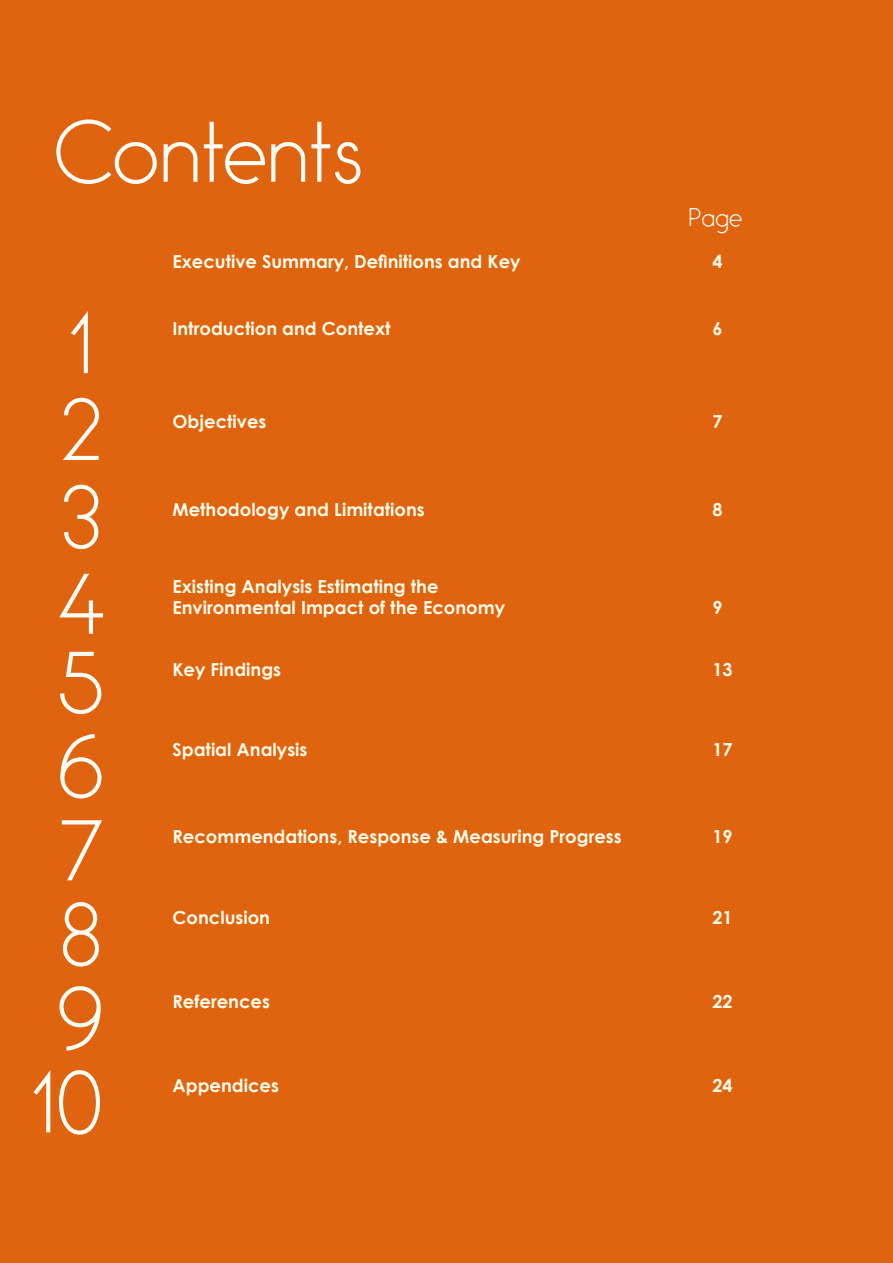
<style>
.page{position:relative;width:893px;height:1263px;background:#e06310}
.page>*{position:absolute;margin:0;border:0;box-sizing:border-box;transform-origin:0 0}
.t1{font:300 75px "Bambino";color:#fffef7}
.t2{font:300 22.5px "Bambino";color:#fffef7}
.t3{font:700 18px/21.6px "Century Gothic";color:#fffce5}
</style>
<div class="page">
<p class="t1" style="left:54px;top:112px;width:310px">Contents</p>
<p class="t2" style="left:689px;top:205px;width:55px">Page</p>
<p class="t1" style="left:69px;top:303px;width:26px">1</p>
<p class="t1" style="left:60px;top:390px;width:45px">2</p>
<p class="t1" style="left:61px;top:477px;width:41px">3</p>
<p class="t1" style="left:58px;top:564px;width:48px">4</p>
<p class="t1" style="left:58px;top:642px;width:47px">5</p>
<p class="t1" style="left:58px;top:726px;width:47px">6</p>
<p class="t1" style="left:58px;top:810px;width:47px">7</p>
<p class="t1" style="left:60px;top:894px;width:43px">8</p>
<p class="t1" style="left:58px;top:978px;width:47px">9</p>
<p class="t1" style="left:31px;top:1063px;width:73px">10</p>
<p class="t3" style="left:172px;top:250px;width:350px">Executive Summary, Definitions and Key</p>
<p class="t3" style="left:712px;top:250px;width:12px">4</p>
<p class="t3" style="left:172px;top:317px;width:220px">Introduction and Context</p>
<p class="t3" style="left:712px;top:317px;width:12px">6</p>
<p class="t3" style="left:172px;top:410px;width:95px">Objectives</p>
<p class="t3" style="left:712px;top:410px;width:12px">7</p>
<p class="t3" style="left:172px;top:498px;width:254px">Methodology and Limitations</p>
<p class="t3" style="left:712px;top:498px;width:12px">8</p>
<p class="t3" style="left:172px;top:575px;width:334px">Existing Analysis Estimating the<br>Environmental Impact of the Economy</p>
<p class="t3" style="left:712px;top:596px;width:12px">9</p>
<p class="t3" style="left:172px;top:658px;width:110px">Key Findings</p>
<p class="t3" style="left:712px;top:658px;width:22px">13</p>
<p class="t3" style="left:172px;top:738px;width:136px">Spatial Analysis</p>
<p class="t3" style="left:712px;top:738px;width:22px">17</p>
<p class="t3" style="left:172px;top:825px;width:451px">Recommendations, Response &amp; Measuring Progress</p>
<p class="t3" style="left:712px;top:825px;width:22px">19</p>
<p class="t3" style="left:172px;top:906px;width:99px">Conclusion</p>
<p class="t3" style="left:712px;top:906px;width:22px">21</p>
<p class="t3" style="left:172px;top:990px;width:99px">References</p>
<p class="t3" style="left:712px;top:990px;width:22px">22</p>
<p class="t3" style="left:172px;top:1074px;width:108px">Appendices</p>
<p class="t3" style="left:712px;top:1074px;width:22px">24</p>
</div>
